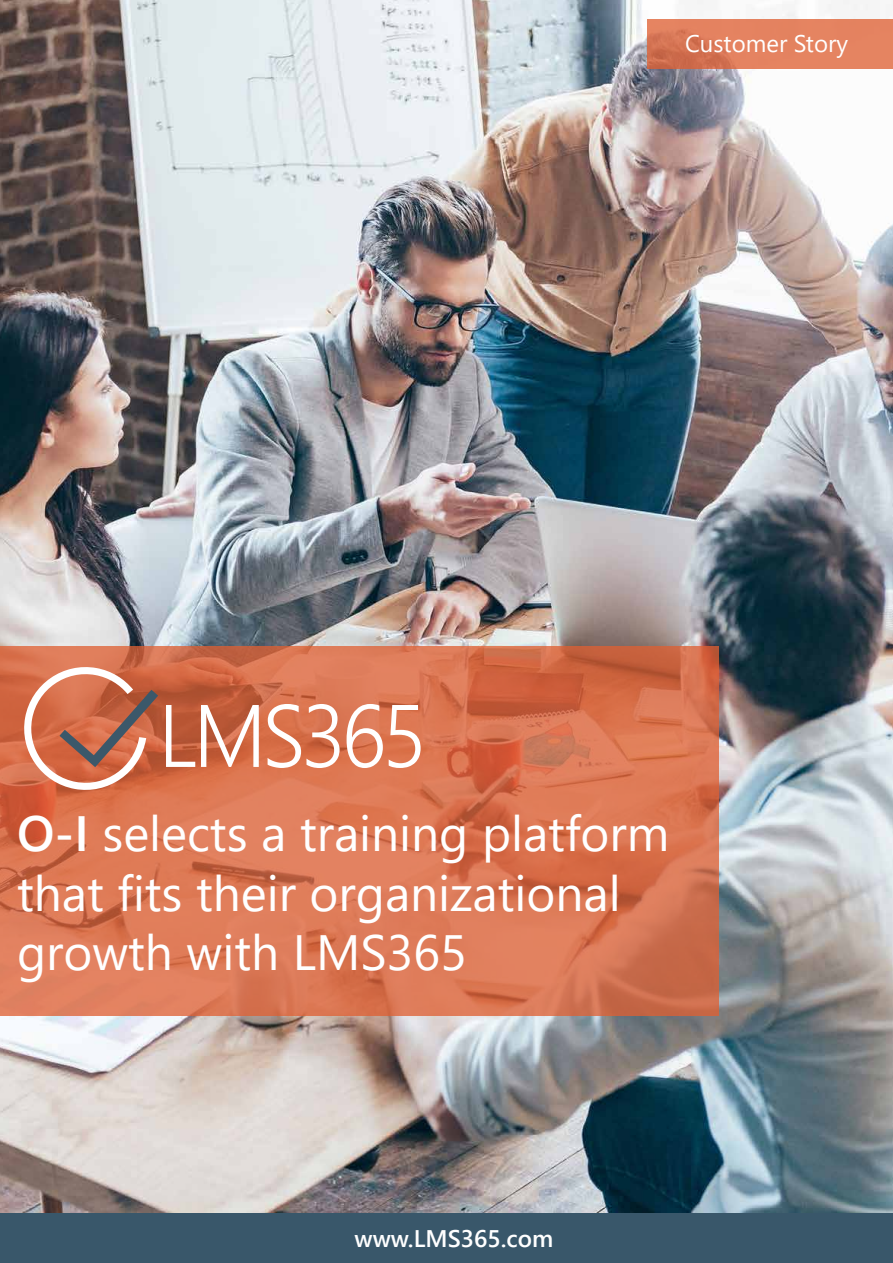
<style>
.page{position:relative;width:893px;height:1263px;background:#fff}
.page>*{position:absolute;margin:0;border:0;box-sizing:border-box;transform-origin:0 0}
.t1{font:300 88.5px "Segoe UI";letter-spacing:-.05em;color:#fff;scale:.96 1}
.t2{font:49.5px/59.4px "Segoe UI";color:#fff}
.t3{font:600 24px "Segoe UI";color:#fff}
.t4{font:24px "Segoe UI";color:#fff}
.s1{font-weight:600}
</style>
<div class="page">
<img style="left:0;top:0;width:893px;height:1213px">
<svg style="left:0;top:646px;width:719px;height:370px;background:#d87451"></svg>
<div style="left:0;top:1213px;width:893px;height:50px;background:#39576a"></div>
<svg style="left:648px;top:19px;width:245px;height:50px;background:#e07e5c"></svg>
<svg style="left:19px;top:662px;width:139px;height:133px;background:#cd795d"></svg>
<p class="t4" style="left:685px;top:21px;width:165px">Customer Story</p>
<h1 class="t1" style="left:158px;top:664px;width:281px">LMS365</h1>
<p class="t2" style="left:17px;top:800px;width:654px"><span class="s1">O-I</span> selects a training platform that fits their organizational growth with LMS365</p>
<p class="t3" style="left:355px;top:1215px;width:200px">www.LMS365.com</p>
</div>
